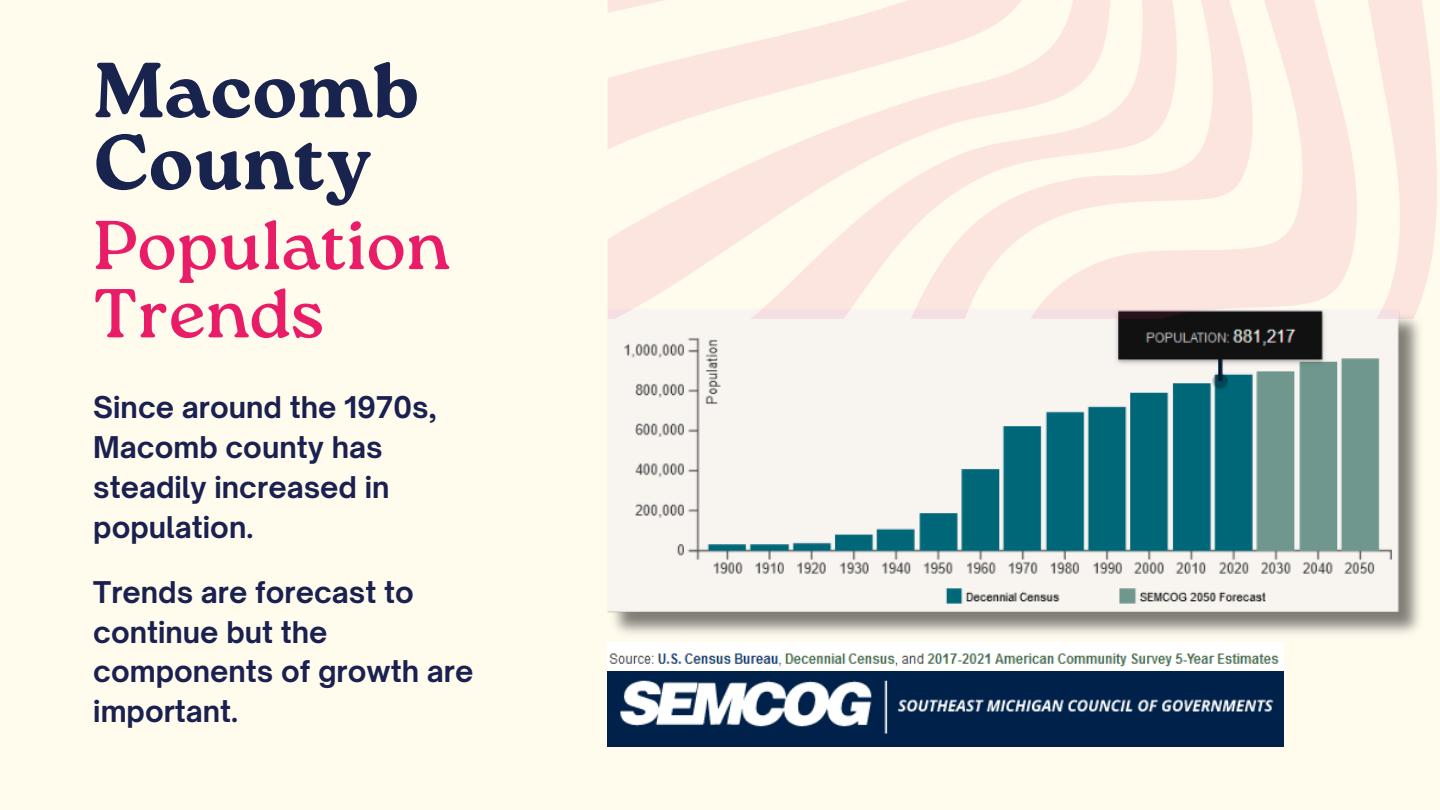
<style>
.page{position:relative;width:1440px;height:810px;background:#fffbed}
.page>*{position:absolute;margin:0;border:0;box-sizing:border-box;transform-origin:0 0}
.t1{font:78px/72px "Roca One Bl";color:#18244e}
.t2{font:69px/68.2px "Roca One";color:#e91c68}
.t3{font:700 28.7px/39.8px "Open Sauce One";color:#1a2150}
</style>
<div class="page">
<img style="left:607px;top:309px;width:813px;height:325px">
<img style="left:608px;top:643px;width:675px;height:104px">
<svg style="left:608px;top:0;width:829px;height:319px;fill:#fce5e3"></svg>
<p class="t1" style="left:93px;top:54px;width:328px">Macomb<br>County</p>
<p class="t2" style="left:93px;top:211px;width:358px">Population<br>Trends</p>
<p class="t3" style="left:93px;top:388px;width:345px">Since around the 1970s,<br>Macomb county has steadily increased in population.</p>
<p class="t3" style="left:93px;top:572px;width:382px">Trends are forecast to continue but the components of growth are important.</p>
</div>
